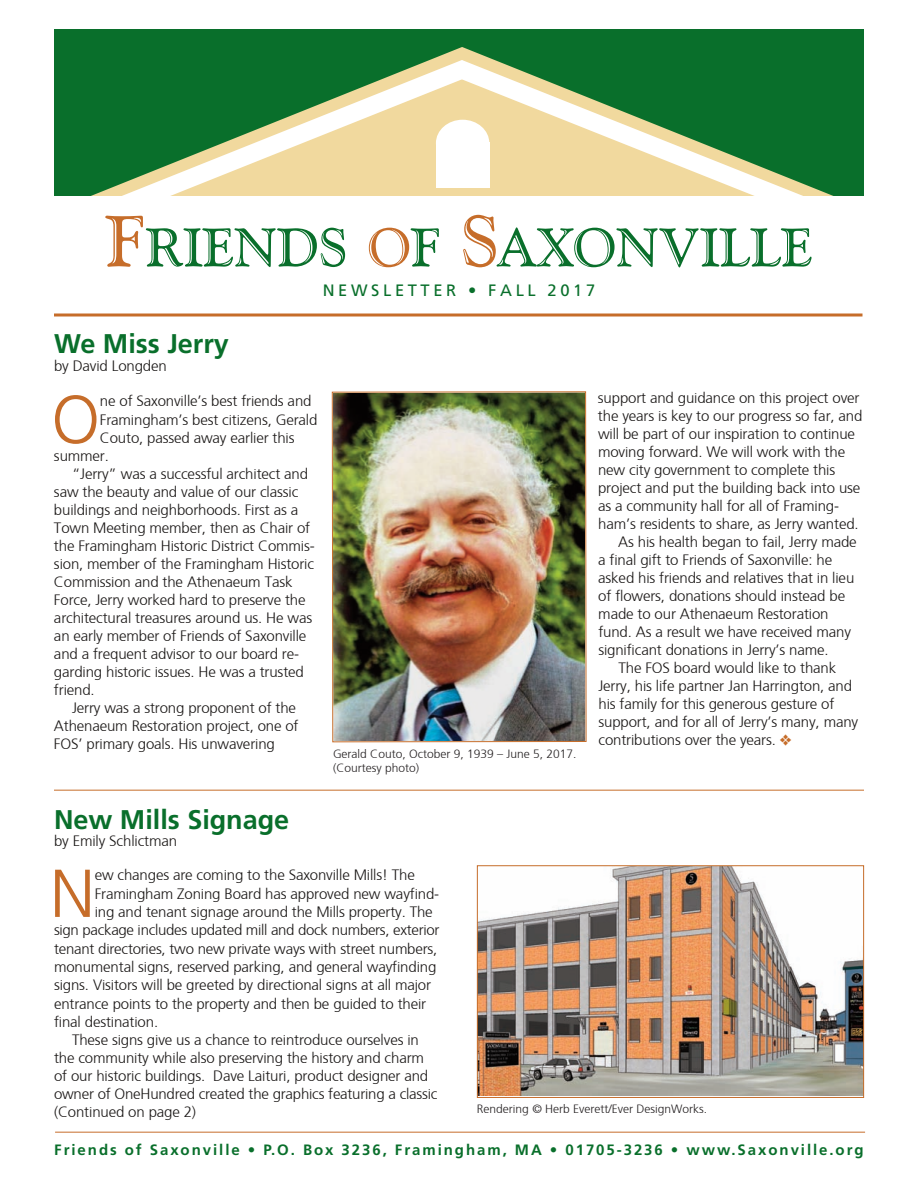
<style>
.page{position:relative;width:918px;height:1188px;background:#fff}
.page>*{position:absolute;margin:0;border:0;box-sizing:border-box;transform-origin:0 0}
.t1{font:300 67.65px "Frutiger";color:#c66d2a}
.t2{font:54px "Goudy Handtooled BT";color:#096f2b}
.t3{font:700 27px "Frutiger";color:#096f2b}
.t4{font:16.5px "Frutiger Roman";letter-spacing:.22em;color:#096f2b}
.t5{font:300 15px "Frutiger";letter-spacing:-.01em;color:#191615}
.t6{font:700 15px "Frutiger";letter-spacing:.13em;color:#096f2b}
.t7{font:300 12px/14.4px "Frutiger";color:#231f20}
.s1{font-size:72px;color:#c66d2a}
.s2{color:#c66d2a}
</style>
<div class="page">
<img style="left:479px;top:867px;width:383px;height:229px">
<div style="left:477px;top:865px;width:387px;height:233px;border:1px solid #c66d2a"></div>
<div style="left:55px;top:30px;width:809px;height:296px;background:#096f2b"></div>
<hr style="left:55px;top:1132px;width:810px;height:1px;background:#c66d2a">
<hr style="left:54px;top:790px;width:810px;height:1px;background:#c66d2a">
<svg style="left:91px;top:58px;width:344px;height:138px"></svg>
<svg style="left:435px;top:47px;width:399px;height:149px"></svg>
<div style="left:0;top:196px;width:918px;height:136px;background:#fff"></div>
<hr style="left:54px;top:314px;width:808px;height:2px;background:#c66d2a">
<img style="left:332px;top:391px;width:255px;height:352px">
<h2 class="t2" style="left:105px;top:216px;width:709px"><span class="s1">F</span>RIENDS <span class="s2">O</span>F <span class="s1">S</span>AXONVILLE</h2>
<p class="t4" style="left:323px;top:281px;width:274px">NEWSLETTER • FALL 2017</p>
<h3 class="t3" style="left:54px;top:333px;width:176px">We Miss Jerry</h3>
<p class="t5" style="left:54px;top:359px;width:114px">by David Longden</p>
<h1 class="t1" style="left:51px;top:392px;width:50px">O</h1>
<p class="t5" style="left:100px;top:395px;width:213px">ne of Saxonville’s best friends and</p>
<p class="t5" style="left:100px;top:413px;width:219px">Framingham’s best citizens, Gerald</p>
<p class="t5" style="left:100px;top:432px;width:196px">Couto, passed away earlier this</p>
<p class="t5" style="left:54px;top:450px;width:56px">summer.</p>
<p class="t5" style="left:72px;top:468px;width:238px">“Jerry” was a successful architect and</p>
<p class="t5" style="left:54px;top:486px;width:246px">saw the beauty and value of our classic</p>
<p class="t5" style="left:54px;top:504px;width:246px">buildings and neighborhoods. First as a</p>
<p class="t5" style="left:54px;top:522px;width:258px">Town Meeting member, then as Chair of</p>
<p class="t5" style="left:54px;top:540px;width:262px">the Framingham Historic District Commis-</p>
<p class="t5" style="left:54px;top:558px;width:262px">sion, member of the Framingham Historic</p>
<p class="t5" style="left:54px;top:576px;width:240px">Commission and the Athenaeum Task</p>
<p class="t5" style="left:54px;top:594px;width:253px">Force, Jerry worked hard to preserve the</p>
<p class="t5" style="left:54px;top:612px;width:260px">architectural treasures around us. He was</p>
<p class="t5" style="left:54px;top:630px;width:254px">an early member of Friends of Saxonville</p>
<p class="t5" style="left:54px;top:648px;width:247px">and a frequent advisor to our board re-</p>
<p class="t5" style="left:54px;top:666px;width:251px">garding historic issues. He was a trusted</p>
<p class="t5" style="left:54px;top:684px;width:42px">friend.</p>
<p class="t5" style="left:72px;top:702px;width:226px">Jerry was a strong proponent of the</p>
<p class="t5" style="left:54px;top:720px;width:246px">Athenaeum Restoration project, one of</p>
<p class="t5" style="left:54px;top:738px;width:222px">FOS’ primary goals. His unwavering</p>
<h3 class="t3" style="left:54px;top:808px;width:237px">New Mills Signage</h3>
<p class="t5" style="left:54px;top:835px;width:125px">by Emily Schlictman</p>
<p class="t7" style="left:333px;top:747px;width:245px">Gerald Couto, October 9, 1939 – June 5, 2017. (Courtesy photo)</p>
<p class="t5" style="left:598px;top:392px;width:263px">support and guidance on this project over</p>
<p class="t5" style="left:598px;top:410px;width:266px">the years is key to our progress so far, and</p>
<p class="t5" style="left:598px;top:428px;width:259px">will be part of our inspiration to continue</p>
<p class="t5" style="left:598px;top:446px;width:249px">moving forward. We will work with the</p>
<p class="t5" style="left:598px;top:464px;width:239px">new city government to complete this</p>
<p class="t5" style="left:598px;top:482px;width:264px">project and put the building back into use</p>
<p class="t5" style="left:598px;top:500px;width:242px">as a community hall for all of Framing-</p>
<p class="t5" style="left:598px;top:518px;width:262px">ham’s residents to share, as Jerry wanted.</p>
<p class="t5" style="left:618px;top:536px;width:240px">As his health began to fail, Jerry made</p>
<p class="t5" style="left:598px;top:554px;width:236px">a final gift to Friends of Saxonville: he</p>
<p class="t5" style="left:598px;top:572px;width:258px">asked his friends and relatives that in lieu</p>
<p class="t5" style="left:598px;top:590px;width:248px">of flowers, donations should instead be</p>
<p class="t5" style="left:598px;top:608px;width:232px">made to our Athenaeum Restoration</p>
<p class="t5" style="left:598px;top:626px;width:254px">fund. As a result we have received many</p>
<p class="t5" style="left:598px;top:644px;width:232px">significant donations in Jerry’s name.</p>
<p class="t5" style="left:619px;top:662px;width:219px">The FOS board would like to thank</p>
<p class="t5" style="left:598px;top:680px;width:255px">Jerry, his life partner Jan Harrington, and</p>
<p class="t5" style="left:598px;top:698px;width:237px">his family for this generous gesture of</p>
<p class="t5" style="left:599px;top:716px;width:261px">support, and for all of Jerry’s many, many</p>
<p class="t5" style="left:599px;top:734px;width:195px">contributions over the years. <span class="s2">❖</span></p>
<h1 class="t1" style="left:50px;top:865px;width:47px">N</h1>
<p class="t5" style="left:95px;top:869px;width:322px">ew changes are coming to the Saxonville Mills! The</p>
<p class="t5" style="left:95px;top:887px;width:346px">Framingham Zoning Board has approved new wayfind-</p>
<p class="t5" style="left:95px;top:905px;width:340px">ing and tenant signage around the Mills property. The</p>
<p class="t5" style="left:54px;top:924px;width:387px">sign package includes updated mill and dock numbers, exterior</p>
<p class="t5" style="left:54px;top:942px;width:385px">tenant directories, two new private ways with street numbers,</p>
<p class="t5" style="left:54px;top:961px;width:384px">monumental signs, reserved parking, and general wayfinding</p>
<p class="t5" style="left:54px;top:979px;width:379px">signs. Visitors will be greeted by directional signs at all major</p>
<p class="t5" style="left:54px;top:997px;width:374px">entrance points to the property and then be guided to their</p>
<p class="t5" style="left:54px;top:1016px;width:106px">final destination.</p>
<p class="t5" style="left:72px;top:1034px;width:348px">These signs give us a chance to reintroduce ourselves in</p>
<p class="t5" style="left:54px;top:1052px;width:371px">the community while also preserving the history and charm</p>
<p class="t5" style="left:54px;top:1070px;width:376px">of our historic buildings. Dave Laituri, product designer and</p>
<p class="t5" style="left:54px;top:1088px;width:385px">owner of OneHundred created the graphics featuring a classic</p>
<p class="t5" style="left:54px;top:1106px;width:144px">(Continued on page 2)</p>
<p class="t7" style="left:477px;top:1103px;width:232px">Rendering © Herb Everett/Ever DesignWorks.</p>
<p class="t6" style="left:54px;top:1143px;width:811px">Friends of Saxonville • P.O. Box 3236, Framingham, MA • 01705-3236 • www.Saxonville.org</p>
</div>
